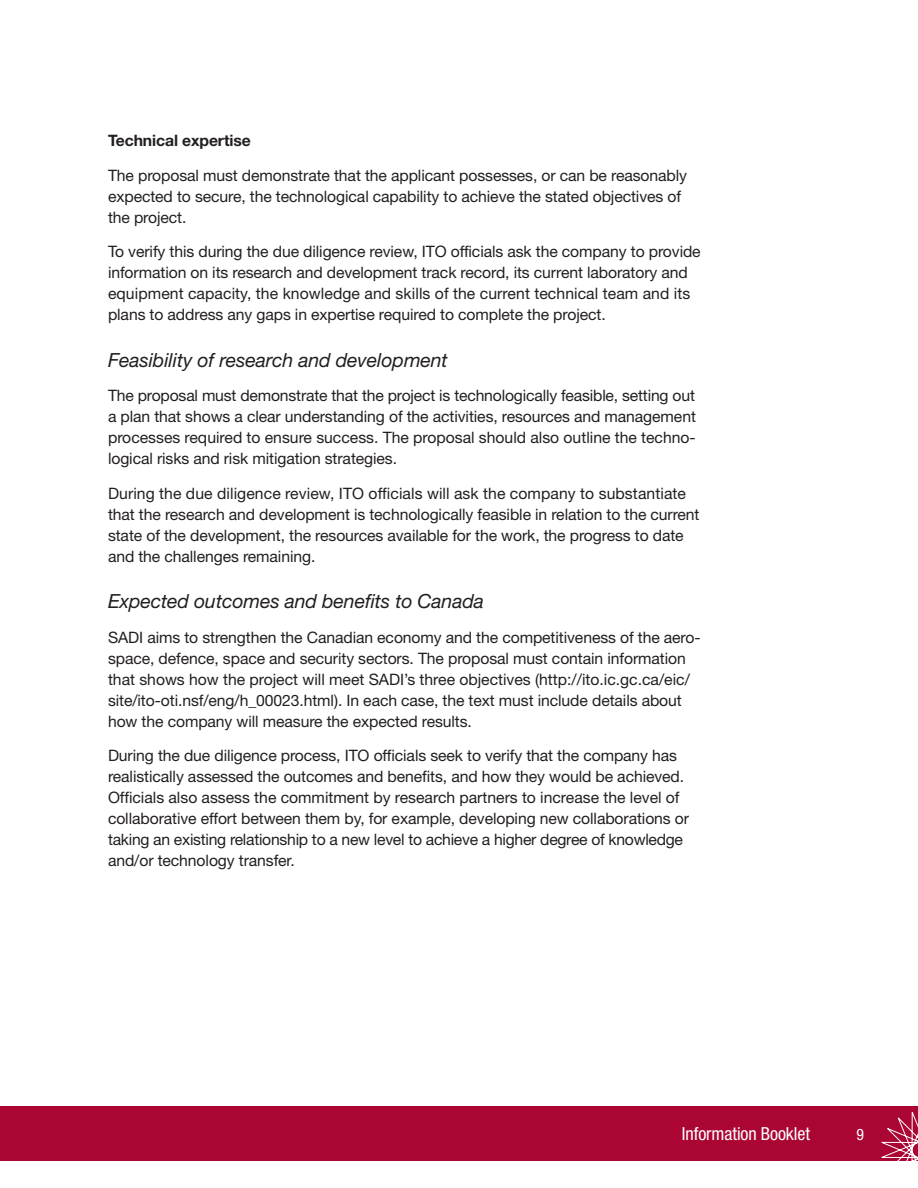
<style>
.page{position:relative;width:918px;height:1188px;background:#fff}
.page>*{position:absolute;margin:0;border:0;box-sizing:border-box;transform-origin:0 0}
.t1{font:italic 19.5px "Helvetica Neue";letter-spacing:-.005em;color:#231f20}
.t2{font:condensed 18px "Helvetica Neue";letter-spacing:-.005em;color:#fff}
.t3{font:15.75px/21px "Helvetica Neue";letter-spacing:-.005em;color:#231f20}
.t4{font:700 15.75px "Helvetica Neue";letter-spacing:-.005em;color:#231f20}
.t5{font:condensed 15.75px "Helvetica Neue";color:#fff}
</style>
<div class="page">
<div style="left:0;top:1107px;width:918px;height:54px;background:#ab0534"></div>
<svg style="left:882px;top:1112px;width:36px;height:49px"></svg>
<p class="t4" style="left:108px;top:135px;width:144px">Technical expertise</p>
<p class="t3" style="left:108px;top:166px;width:581px">The proposal must demonstrate that the applicant possesses, or can be reasonably expected to secure, the technological capability to achieve the stated objectives of the project.</p>
<p class="t3" style="left:108px;top:243px;width:594px">To verify this during the due diligence review, ITO officials ask the company to provide information on its research and development track record, its current laboratory and equipment capacity, the knowledge and skills of the current technical team and its plans to address any gaps in expertise required to complete the project.</p>
<p class="t1" style="left:108px;top:353px;width:341px">Feasibility of research and development</p>
<p class="t3" style="left:108px;top:387px;width:589px;text-align:justify">The proposal must demonstrate that the project is technologically feasible, setting out a plan that shows a clear understanding of the activities, resources and management processes required to ensure success. The proposal should also outline the techno&shy;logical risks and risk mitigation strategies.</p>
<p class="t3" style="left:108px;top:484px;width:593px">During the due diligence review, ITO officials will ask the company to substantiate that the research and development is technologically feasible in relation to the current state of the development, the resources available for the work, the progress to date and the challenges remaining.</p>
<p class="t1" style="left:108px;top:594px;width:377px">Expected outcomes and benefits to Canada</p>
<p class="t3" style="left:108px;top:628px;width:594px">SADI aims to strengthen the Canadian economy and the competitiveness of the aero&shy;space, defence, space and security sectors. The proposal must contain information that shows how the project will meet SADI’s three objectives (http://ito.ic.gc.ca/eic/ site/ito-oti.nsf/eng/h_00023.html). In each case, the text must include details about how the company will measure the expected results.</p>
<p class="t3" style="left:108px;top:747px;width:583px">During the due diligence process, ITO officials seek to verify that the company has realistically assessed the outcomes and benefits, and how they would be achieved.<br>Officials also assess the commitment by research partners to increase the level of collaborative effort between them by, for example, developing new collaborations or taking an existing relationship to a new level to achieve a higher degree of knowledge and/or technology transfer.</p>
<p class="t2" style="left:682px;top:1127px;width:130px">Information Booklet</p>
<p class="t5" style="left:856px;top:1129px;width:9px">9</p>
</div>
